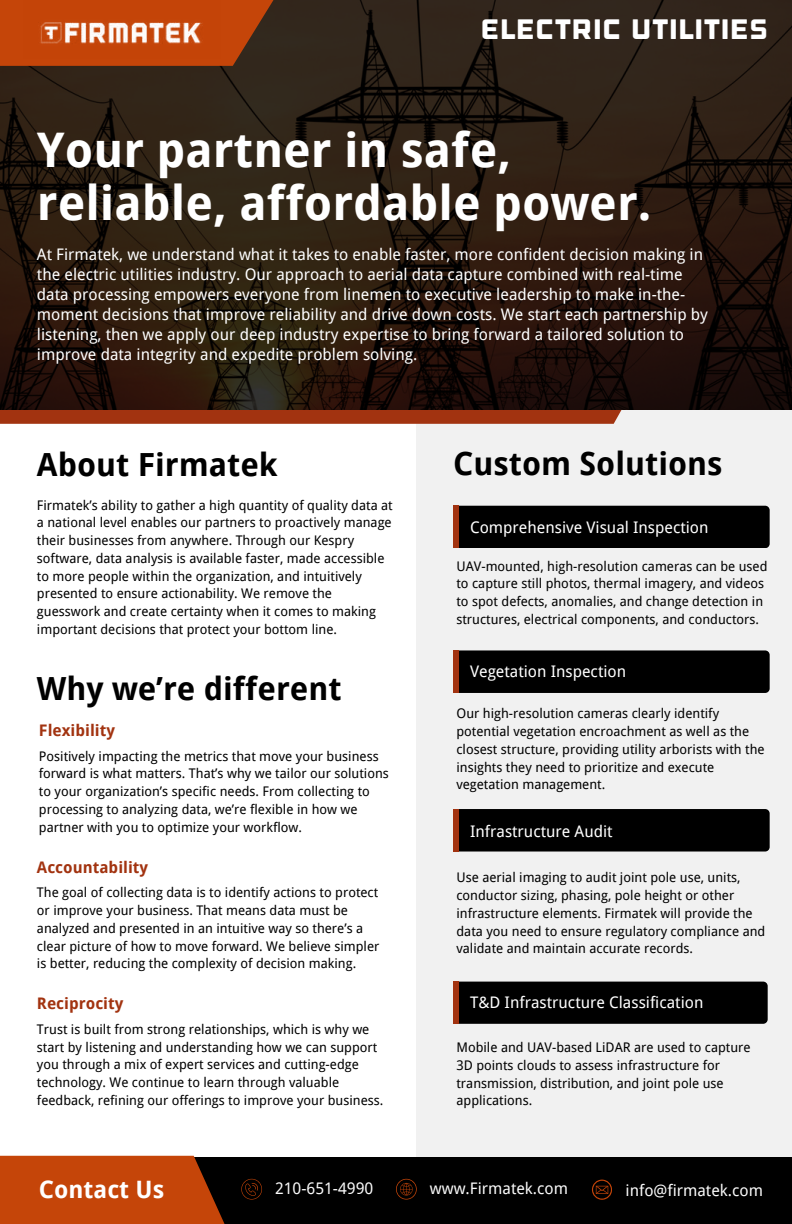
<style>
.page{position:relative;width:792px;height:1224px;background:#fff}
.page>*{position:absolute;margin:0;border:0;box-sizing:border-box;transform-origin:0 0}
.t1{font:700 47.8px/52.4px "Droid Sans";color:#fff}
.t2{font:700 32px "Droid Sans";color:#000}
.t3{font:28px "Outage";color:#fff}
.t4{font:700 24px "Droid Sans";color:#fff}
.t5{font:16px/20px "Droid Sans";color:#fff}
.t6{font:16px "Droid Sans";color:#fafafa}
.t7{font:700 16px "Droid Sans";color:#a23310}
.t8{font:13.4px/17.8px "Droid Sans";color:#000}
</style>
<div class="page">
<div style="left:417px;top:23px;width:375px;height:1156px;background:#f1f1f1"></div>
<div style="left:182px;top:1157px;width:610px;height:67px;background:#000"></div>
<svg style="left:0;top:1156px;width:253px;height:68px;fill:#c54509"></svg>
<svg style="left:396px;top:1179px;width:21px;height:21px"></svg>
<svg style="left:241px;top:1179px;width:21px;height:21px"></svg>
<div style="left:453px;top:982px;width:315px;height:42px;background:#000;border-radius:4px"></div>
<div style="left:453px;top:982px;width:6px;height:42px;background:#a23310"></div>
<div style="left:453px;top:809px;width:317px;height:43px;background:#000;border-radius:4px"></div>
<div style="left:453px;top:809px;width:6px;height:43px;background:#a23310"></div>
<div style="left:453px;top:506px;width:317px;height:42px;background:#000;border-radius:4px"></div>
<div style="left:453px;top:506px;width:6px;height:42px;background:#a23310"></div>
<svg style="left:0;top:409px;width:792px;height:15px;fill:#a23310"></svg>
<svg style="left:0;top:0;width:792px;height:409px;background:#281a10"></svg>
<svg style="left:0;top:0;width:303px;height:66px;background:#8c3910"></svg>
<img style="left:24px;top:0;width:196px;height:58px">
<div style="left:453px;top:650px;width:317px;height:43px;background:#000;border-radius:4px"></div>
<div style="left:453px;top:650px;width:6px;height:43px;background:#a23310"></div>
<svg style="left:592px;top:1180px;width:19px;height:19px"></svg>
<h3 class="t3" style="left:481px;top:13px;width:289px">ELECTRIC UTILITIES</h3>
<h1 class="t1" style="left:37px;top:123px;width:616px">Your partner in safe, reliable, affordable power.</h1>
<p class="t5" style="left:37px;top:244px;width:673px">At Firmatek, we understand what it takes to enable faster, more confident decision making in the electric utilities industry. Our approach to aerial data capture combined with real-time data processing empowers everyone from linemen to executive leadership to make in-the&shy;moment decisions that improve reliability and drive down costs. We start each partnership by listening, then we apply our deep industry expertise to bring forward a tailored solution to improve data integrity and expedite problem solving.</p>
<h2 class="t2" style="left:37px;top:442px;width:242px">About Firmatek</h2>
<p class="t8" style="left:37px;top:496px;width:357px">Firmatek’s ability to gather a high quantity of quality data at a national level enables our partners to proactively manage their businesses from anywhere. Through our Kespry software, data analysis is available faster, made accessible to more people within the organization, and intuitively presented to ensure actionability. We remove the guesswork and create certainty when it comes to making important decisions that protect your bottom line.</p>
<h2 class="t2" style="left:37px;top:666px;width:306px">Why we’re different</h2>
<p class="t7" style="left:39px;top:719px;width:78px">Flexibility</p>
<p class="t8" style="left:39px;top:747px;width:352px">Positively impacting the metrics that move your business forward is what matters. That’s why we tailor our solutions to your organization’s specific needs. From collecting to processing to analyzing data, we’re flexible in how we partner with you to optimize your workflow.</p>
<p class="t7" style="left:37px;top:856px;width:113px">Accountability</p>
<p class="t8" style="left:37px;top:883px;width:344px">The goal of collecting data is to identify actions to protect or improve your business. That means data must be analyzed and presented in an intuitive way so there’s a clear picture of how to move forward. We believe simpler is better, reducing the complexity of decision making.</p>
<p class="t7" style="left:37px;top:992px;width:88px">Reciprocity</p>
<p class="t8" style="left:37px;top:1020px;width:348px">Trust is built from strong relationships, which is why we start by listening and understanding how we can support you through a mix of expert services and cutting-edge technology. We continue to learn through valuable feedback, refining our offerings to improve your business.</p>
<h2 class="t2" style="left:453px;top:440px;width:271px">Custom Solutions</h2>
<p class="t5" style="left:470px;top:517px;width:240px">Comprehensive Visual Inspection</p>
<p class="t8" style="left:456px;top:557px;width:313px">UAV-mounted, high-resolution cameras can be used to capture still photos, thermal imagery, and videos to spot defects, anomalies, and change detection in structures, electrical components, and conductors.</p>
<p class="t5" style="left:470px;top:661px;width:158px">Vegetation Inspection</p>
<p class="t8" style="left:456px;top:704px;width:310px">Our high-resolution cameras clearly identify potential vegetation encroachment as well as the closest structure, providing utility arborists with the insights they need to prioritize and execute vegetation management.</p>
<p class="t5" style="left:470px;top:821px;width:144px">Infrastructure Audit</p>
<p class="t8" style="left:456px;top:868px;width:310px">Use aerial imaging to audit joint pole use, units, conductor sizing, phasing, pole height or other infrastructure elements. Firmatek will provide the data you need to ensure regulatory compliance and validate and maintain accurate records.</p>
<p class="t5" style="left:470px;top:992px;width:235px">T&amp;D Infrastructure Classification</p>
<p class="t8" style="left:456px;top:1038px;width:296px">Mobile and UAV-based LiDAR are used to capture 3D points clouds to assess infrastructure for transmission, distribution, and joint pole use applications.</p>
<h3 class="t4" style="left:39px;top:1173px;width:127px">Contact Us</h3>
<p class="t6" style="left:430px;top:1178px;width:140px">www.Firmatek.com</p>
<p class="t6" style="left:275px;top:1178px;width:100px">210-651-4990</p>
<p class="t6" style="left:626px;top:1179px;width:139px">info@firmatek.com</p>
</div>
